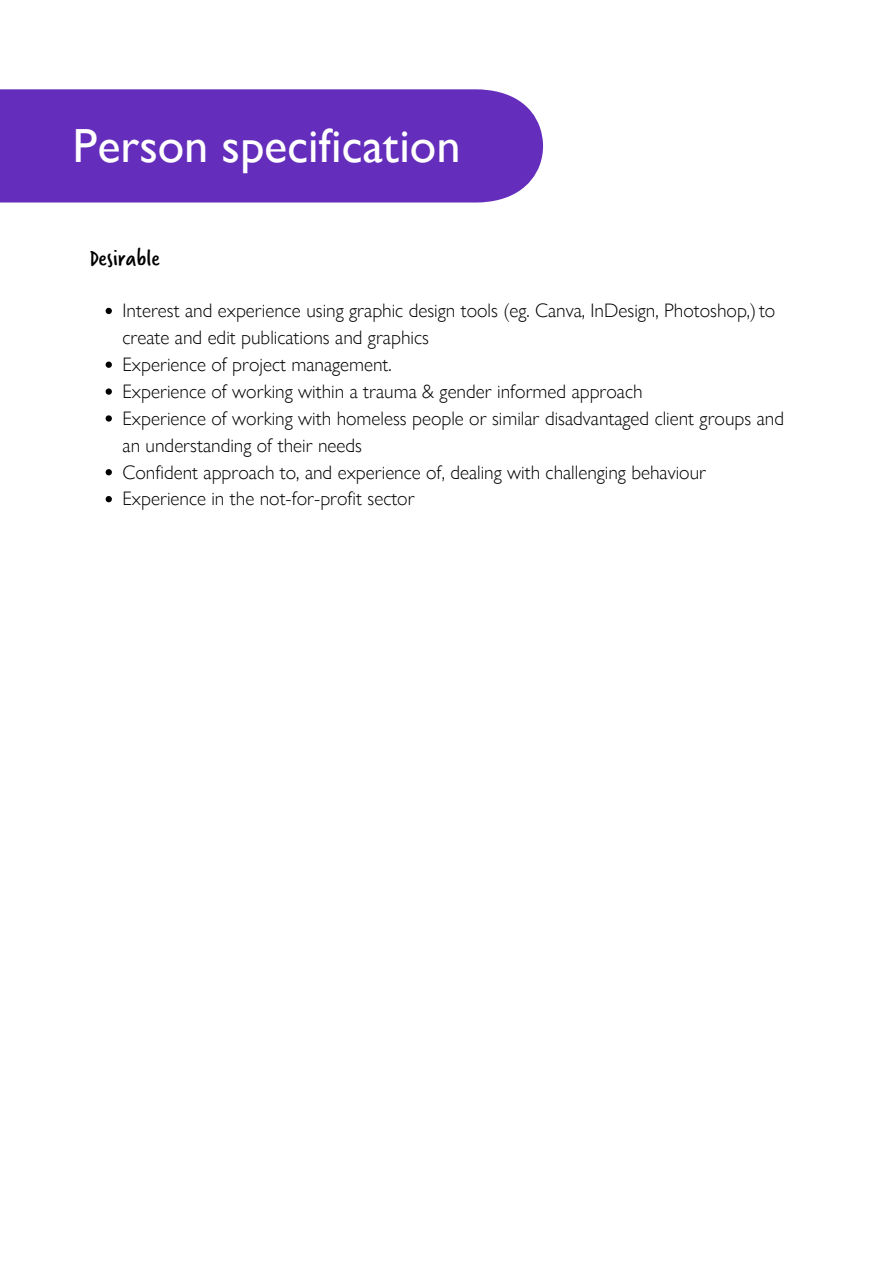
<style>
.page{position:relative;width:894px;height:1264px;background:#fff}
.page>*{position:absolute;margin:0;border:0;box-sizing:border-box;transform-origin:0 0}
.t1{font:47.85px "Gill Sans Nova";color:#fff}
.t2{font:25.5px "Verveine";color:#000}
.t3{font:300 19.5px/26.8px "Gill Sans Nova";color:#000}
</style>
<div class="page">
<div style="left:0;top:89px;width:543px;height:113px;background:#642dbb"></div>
<svg style="left:106px;top:308px;width:6px;height:6px"></svg>
<svg style="left:106px;top:361px;width:6px;height:7px"></svg>
<svg style="left:106px;top:388px;width:6px;height:7px"></svg>
<svg style="left:106px;top:415px;width:6px;height:6px"></svg>
<svg style="left:106px;top:469px;width:6px;height:6px"></svg>
<svg style="left:106px;top:496px;width:6px;height:6px"></svg>
<h1 class="t1" style="left:72px;top:114px;width:389px">Person specification</h1>
<h2 class="t2" style="left:89px;top:240px;width:72px">Desirable</h2>
<p class="t3" style="left:122px;top:297px;width:654px">Interest and experience using graphic design tools (eg. Canva, InDesign, Photoshop,)to create and edit publications and graphics</p>
<p class="t3" style="left:122px;top:350px;width:271px">Experience of project management.</p>
<p class="t3" style="left:122px;top:377px;width:521px">Experience of working within a trauma &amp; gender informed approach</p>
<p class="t3" style="left:122px;top:404px;width:663px">Experience of working with homeless people or similar disadvantaged client groups and an understanding of their needs</p>
<p class="t3" style="left:122px;top:458px;width:585px">Confident approach to, and experience of, dealing with challenging behaviour</p>
<p class="t3" style="left:122px;top:485px;width:293px">Experience in the not-for-profit sector</p>
</div>
